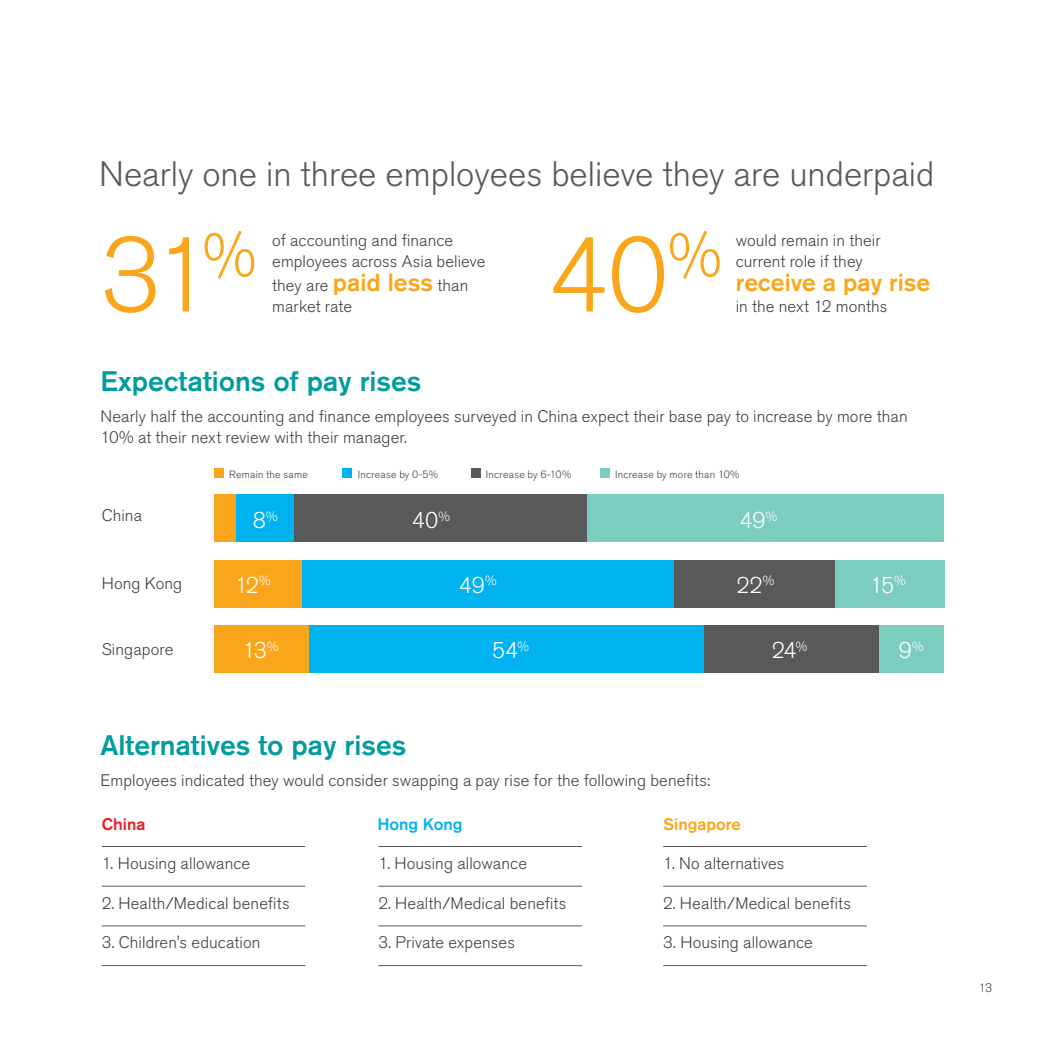
<style>
.page{position:relative;width:1042px;height:1042px;background:#fff}
.page>*{position:absolute;margin:0;border:0;box-sizing:border-box;transform-origin:0 0}
.t1{font:300 105px "Akzidenz Grotesk Pro";color:#faa61a}
.t2{font:300 61.25px "Akzidenz Grotesk Pro";color:#faa61a}
.t3{font:300 35px "Akzidenz Grotesk Pro";color:#58595b}
.t4{font:500 28px "Akzidenz Grotesk Pro";color:#009c9e}
.t5{font:500 24.5px "Akzidenz Grotesk Pro";letter-spacing:-.005em;color:#faa61a}
.t6{font:300 22.57px "Akzidenz Grotesk Pro";letter-spacing:-.005em;color:#fff}
.t7{font:300 16.62px/21px "Akzidenz Grotesk Pro";letter-spacing:.005em;color:#414042}
.t8{font:500 16.62px "Akzidenz Grotesk Pro";color:#faa61a}
.t9{font:500 16.62px "Akzidenz Grotesk Pro";color:#00b3f0}
.t10{font:500 16.62px "Akzidenz Grotesk Pro";color:#ed1d24}
.t11{font:300 12.25px "Akzidenz Grotesk Pro";color:#414042}
.t12{font:300 10.5px "Akzidenz Grotesk Pro";letter-spacing:.02em;color:#414042}
.s1{font-weight:500;font-size:24.5px;color:#faa61a}
</style>
<div class="page">
<hr style="left:102px;top:846px;width:203px;height:1px;background:#58595b">
<hr style="left:102px;top:886px;width:203px;height:1px;background:#58595b">
<hr style="left:102px;top:925px;width:203px;height:1px;background:#58595b">
<hr style="left:102px;top:965px;width:203px;height:1px;background:#58595b">
<hr style="left:378px;top:846px;width:204px;height:1px;background:#58595b">
<hr style="left:378px;top:886px;width:204px;height:1px;background:#58595b">
<hr style="left:378px;top:925px;width:204px;height:1px;background:#58595b">
<hr style="left:378px;top:965px;width:204px;height:1px;background:#58595b">
<hr style="left:663px;top:846px;width:204px;height:1px;background:#58595b">
<hr style="left:663px;top:886px;width:204px;height:1px;background:#58595b">
<hr style="left:663px;top:925px;width:204px;height:1px;background:#58595b">
<hr style="left:663px;top:965px;width:204px;height:1px;background:#58595b">
<div style="left:214px;top:468px;width:10px;height:10px;background:#faa61a"></div>
<div style="left:342px;top:468px;width:10px;height:10px;background:#00b3f0"></div>
<div style="left:471px;top:468px;width:9px;height:10px;background:#58595b"></div>
<div style="left:600px;top:468px;width:10px;height:10px;background:#7cccbf"></div>
<div style="left:586px;top:495px;width:358px;height:47px;background:#7cccbf"></div>
<div style="left:835px;top:560px;width:109px;height:47px;background:#7cccbf"></div>
<div style="left:878px;top:626px;width:66px;height:47px;background:#7cccbf"></div>
<div style="left:294px;top:495px;width:292px;height:47px;background:#58595b"></div>
<div style="left:674px;top:560px;width:161px;height:47px;background:#58595b"></div>
<div style="left:703px;top:626px;width:175px;height:47px;background:#58595b"></div>
<div style="left:236px;top:495px;width:58px;height:47px;background:#00b3f0"></div>
<div style="left:301px;top:560px;width:373px;height:47px;background:#00b3f0"></div>
<div style="left:309px;top:626px;width:394px;height:47px;background:#00b3f0"></div>
<div style="left:214px;top:495px;width:22px;height:47px;background:#faa61a"></div>
<div style="left:214px;top:560px;width:87px;height:47px;background:#faa61a"></div>
<div style="left:214px;top:626px;width:95px;height:47px;background:#faa61a"></div>
<h3 class="t3" style="left:99px;top:151px;width:837px">Nearly one in three employees believe they are underpaid</h3>
<h1 class="t1" style="left:100px;top:207px;width:114px">31</h1>
<h2 class="t2" style="left:203px;top:215px;width:55px">%</h2>
<p class="t7" style="left:272px;top:230px;width:215px">of accounting and finance employees across Asia believe</p>
<p class="t7" style="left:272px;top:275px;width:198px">they are <span class="s1">paid less</span> than market rate</p>
<h1 class="t1" style="left:547px;top:207px;width:176px">40<sup>%</sup></h1>
<p class="t7" style="left:736px;top:230px;width:146px">would remain in their current role if they</p>
<h3 class="t5" style="left:736px;top:267px;width:196px">receive a pay rise</h3>
<p class="t7" style="left:736px;top:296px;width:153px">in the next 12 months</p>
<h3 class="t4" style="left:100px;top:363px;width:322px">Expectations of pay rises</h3>
<p class="t7" style="left:100px;top:406px;width:809px">Nearly half the accounting and finance employees surveyed in China expect their base pay to increase by more than<br>10% at their next review with their manager.</p>
<p class="t12" style="left:229px;top:467px;width:80px">Remain the same</p>
<p class="t12" style="left:358px;top:467px;width:82px">Increase by 0-5%</p>
<p class="t12" style="left:486px;top:467px;width:87px">Increase by 6-10%</p>
<p class="t12" style="left:615px;top:467px;width:126px">Increase by more than 10%</p>
<p class="t7" style="left:102px;top:505px;width:42px">China</p>
<h3 class="t6" style="left:253px;top:505px;width:26px">8<sup>%</sup></h3>
<h3 class="t6" style="left:412px;top:505px;width:40px">40<sup>%</sup></h3>
<h3 class="t6" style="left:739px;top:505px;width:39px">49<sup>%</sup></h3>
<p class="t7" style="left:102px;top:573px;width:82px">Hong Kong</p>
<h3 class="t6" style="left:235px;top:570px;width:38px">12<sup>%</sup></h3>
<h3 class="t6" style="left:459px;top:570px;width:39px">49<sup>%</sup></h3>
<h3 class="t6" style="left:736px;top:570px;width:39px">22<sup>%</sup></h3>
<h3 class="t6" style="left:870px;top:570px;width:37px">15<sup>%</sup></h3>
<p class="t7" style="left:102px;top:639px;width:73px">Singapore</p>
<h3 class="t6" style="left:243px;top:636px;width:37px">13<sup>%</sup></h3>
<h3 class="t6" style="left:492px;top:636px;width:38px">54<sup>%</sup></h3>
<h3 class="t6" style="left:771px;top:636px;width:37px">24<sup>%</sup></h3>
<h3 class="t6" style="left:899px;top:636px;width:26px">9<sup>%</sup></h3>
<h3 class="t4" style="left:100px;top:727px;width:307px">Alternatives to pay rises</h3>
<p class="t7" style="left:100px;top:769px;width:611px">Employees indicated they would consider swapping a pay rise for the following benefits:</p>
<p class="t10" style="left:102px;top:813px;width:45px">China</p>
<p class="t9" style="left:377px;top:813px;width:87px">Hong Kong</p>
<p class="t8" style="left:663px;top:813px;width:79px">Singapore</p>
<p class="t7" style="left:102px;top:852px;width:150px">1. Housing allowance</p>
<p class="t7" style="left:102px;top:892px;width:189px">2. Health/Medical benefits</p>
<p class="t7" style="left:102px;top:932px;width:160px">3. Children's education</p>
<p class="t7" style="left:378px;top:852px;width:150px">1. Housing allowance</p>
<p class="t7" style="left:378px;top:892px;width:189px">2. Health/Medical benefits</p>
<p class="t7" style="left:378px;top:932px;width:138px">3. Private expenses</p>
<p class="t7" style="left:663px;top:852px;width:123px">1. No alternatives</p>
<p class="t7" style="left:663px;top:892px;width:189px">2. Health/Medical benefits</p>
<p class="t7" style="left:663px;top:932px;width:151px">3. Housing allowance</p>
<p class="t11" style="left:978px;top:980px;width:15px">13</p>
</div>
